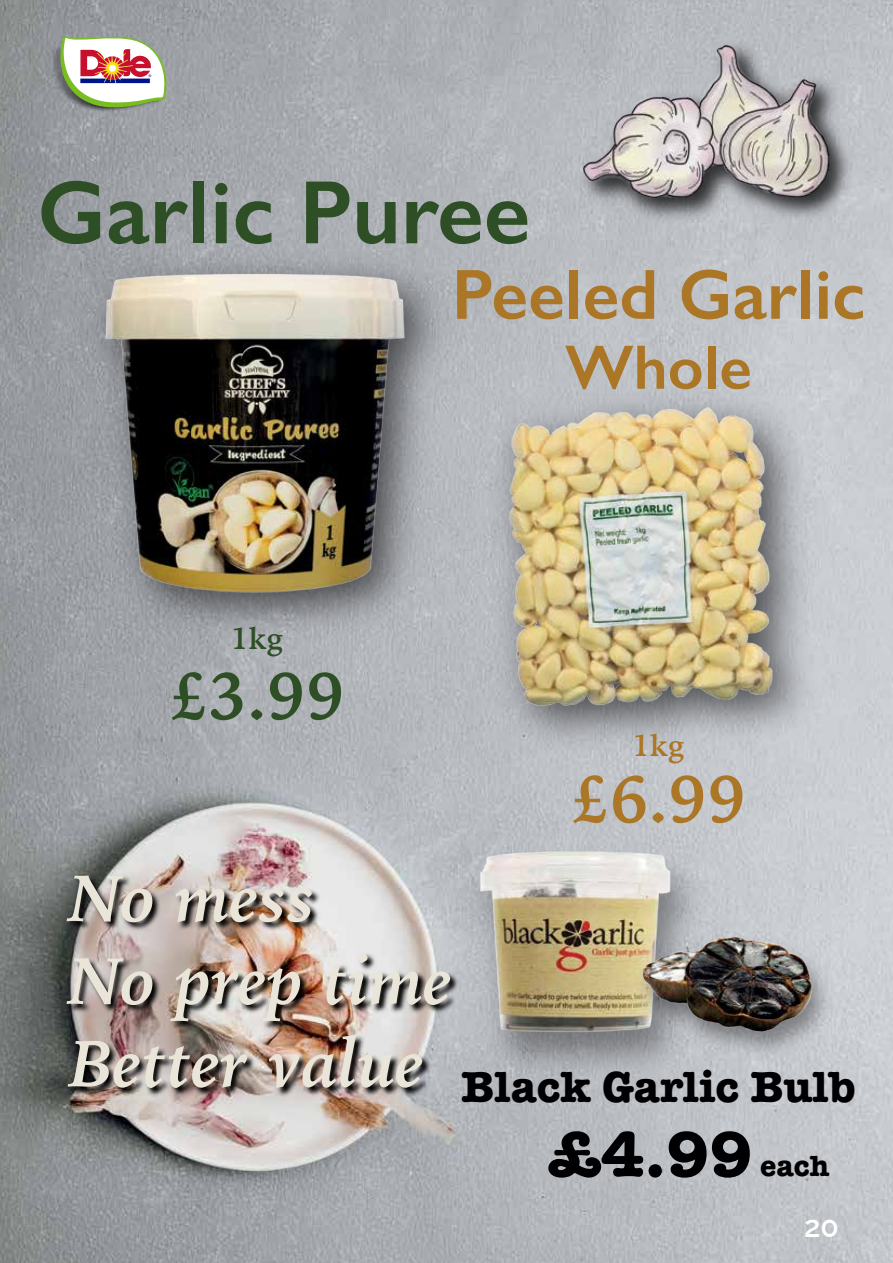
<style>
.page{position:relative;width:893px;height:1263px;background:#fff}
.page>*{position:absolute;margin:0;border:0;box-sizing:border-box;transform-origin:0 0}
.t1{font:600 90.45px "Gill Sans";color:#2e4f25}
.t2{font:600 71.25px "Gill Sans";color:#ab7626}
.t3{font:italic 700 68.55px/82.7px "Iowan Old Style";color:#e9e5d9}
.t4{font:700 66px "American Typewriter";color:#000002}
.t5{font:700 66px "Iowan Old Style";color:#2e4f25}
.t6{font:700 66px "Iowan Old Style";color:#ab7626}
.t7{font:600 63px "Gill Sans";color:#ab7626}
.t8{font:700 44.85px "American Typewriter";color:#000002}
.t9{font:700 30px "Iowan Old Style";color:#2e4f25}
.t10{font:700 30px "Iowan Old Style";color:#ab7626}
.t11{font:100 30px "Raleway";color:#fff}
.s1{font-size:30px}
</style>
<div class="page">
<img style="left:0;top:0;width:893px;height:1263px">
<img style="left:6px;top:53px;width:528px;height:739px">
<img style="left:45px;top:91px;width:424px;height:637px">
<img style="left:573px;top:34px;width:287px;height:194px">
<img style="left:584px;top:45px;width:246px;height:164px">
<img style="left:432px;top:824px;width:316px;height:287px">
<img style="left:460px;top:842px;width:239px;height:209px">
<img style="left:605px;top:919px;width:269px;height:157px">
<img style="left:622px;top:930px;width:222px;height:110px">
<img style="left:431px;top:350px;width:423px;height:455px">
<img style="left:469px;top:389px;width:320px;height:351px">
<img style="left:64px;top:862px;width:263px;height:82px">
<img style="left:64px;top:944px;width:399px;height:101px">
<img style="left:66px;top:1027px;width:369px;height:101px">
<img style="left:44px;top:32px;width:124px;height:85px">
<svg style="left:60px;top:35px;width:107px;height:72px"></svg>
<h1 class="t1" style="left:37px;top:158px;width:495px">Garlic Puree</h1>
<p class="t2" style="left:452px;top:252px;width:415px">Peeled Garlic</p>
<p class="t7" style="left:565px;top:329px;width:188px">Whole</p>
<p class="t9" style="left:231px;top:611px;width:54px">1kg</p>
<p class="t5" style="left:169px;top:636px;width:178px">£3.99</p>
<p class="t10" style="left:632px;top:719px;width:54px">1kg</p>
<p class="t6" style="left:570px;top:739px;width:178px">£6.99</p>
<p class="t3" style="left:69px;top:853px;width:385px">No mess<br>No prep time<br>Better value</p>
<p class="t8" style="left:461px;top:1048px;width:396px">Black Garlic Bulb</p>
<p class="t4" style="left:548px;top:1097px;width:283px">£4.99 <span class="s1">each</span></p>
<p class="t11" style="left:804px;top:1203px;width:36px">20</p>
</div>
